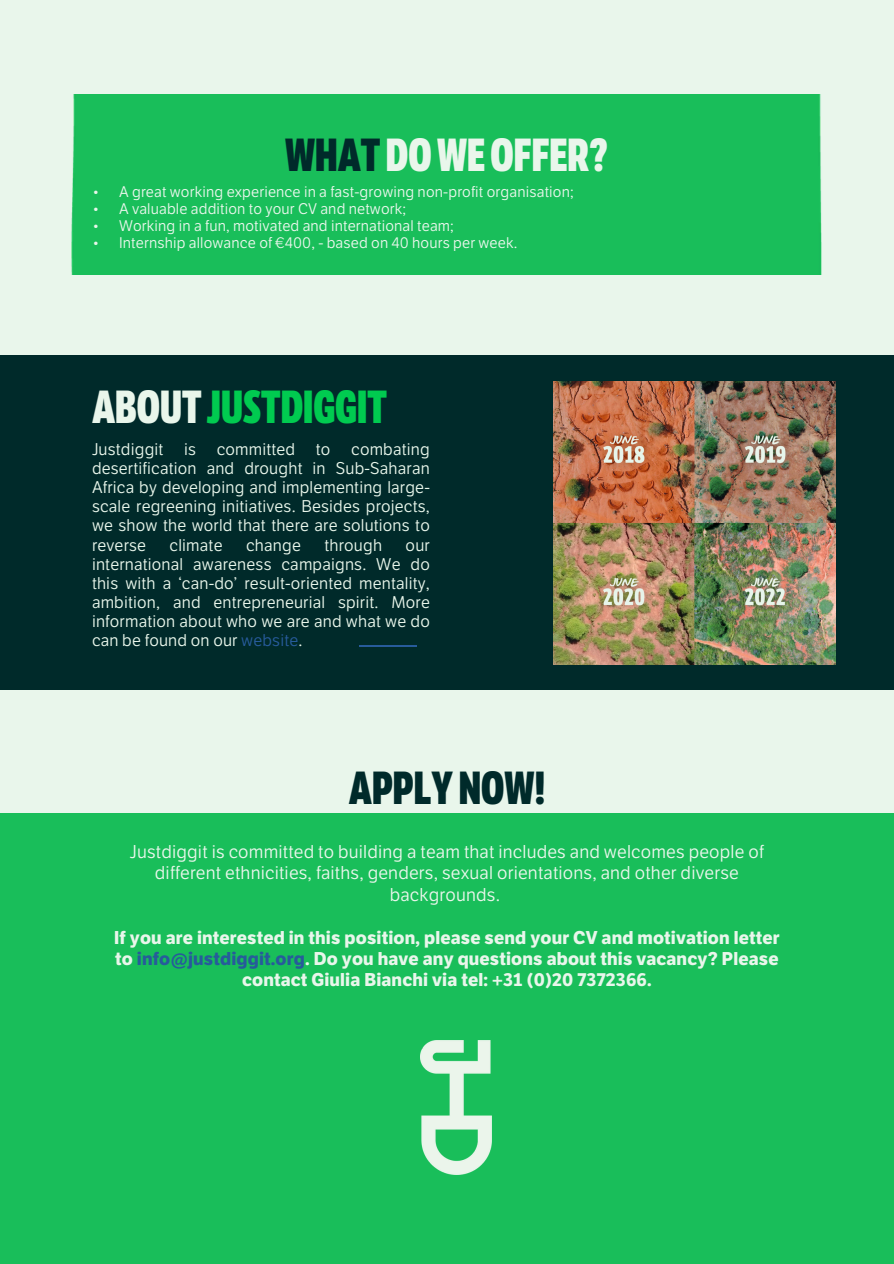
<style>
.page{position:relative;width:894px;height:1264px;background:#fff}
.page>*{position:absolute;margin:0;border:0;box-sizing:border-box;transform-origin:0 0}
.t1{font:800 45px "LFT Etica Compressed";color:#00cb50}
.t2{font:800 45px "LFT Etica Compressed";color:#e9f6eb}
.t3{font:800 45px "LFT Etica Compressed";color:#002a2a}
.t4{font:700 18px/21.5px "LFT Etica";letter-spacing:.01em;color:#e9f6eb;text-align:center}
.t5{font:18px/21.5px "LFT Etica";letter-spacing:.01em;color:#e9f6eb;text-align:center}
.t6{font:16.5px/19.2px "LFT Etica";letter-spacing:.01em;color:#e9f6eb;text-align:justify}
.t7{font:15px/17px "LFT Etica";letter-spacing:.01em;color:#e9f6eb;text-align:justify}
.s1{color:#002a2a}
.s2{color:#e9f6eb}
.s3{color:#275b9b}
</style>
<div class="page">
<div style="left:0;top:0;width:893px;height:1263px;background:#e9f6eb"></div>
<div style="left:0;top:355px;width:893px;height:335px;background:#002a2a"></div>
<hr style="left:359px;top:645px;width:57px;height:1px;background:#275b9b">
<div style="left:0;top:813px;width:893px;height:450px;background:#19be5a"></div>
<img style="left:553px;top:381px;width:282px;height:283px">
<div style="left:71px;top:95px;width:751px;height:180px;background:#19be5a"></div>
<img style="left:420px;top:1040px;width:71px;height:133px">
<h1 class="t2" style="left:285px;top:129px;width:324px"><span class="s1">WHAT</span>DOWEOFFER?</h1>
<p class="t7" style="left:92px;top:183px;width:9px">• • • •</p>
<p class="t7" style="left:119px;top:183px;width:456px;text-align:left">A great working experience in a fast-growing non-profit organisation; A valuable addition to your CV and network;<br>Working in a fun, motivated and international team;<br>Internship allowance of €400, - based on 40 hours per week.</p>
<h1 class="t1" style="left:92px;top:381px;width:296px"><span class="s2">ABOUT</span> JUSTDIGGIT</h1>
<p class="t6" style="left:92px;top:440px;width:73px">Justdiggit</p>
<p class="t6" style="left:184px;top:440px;width:13px">is</p>
<p class="t6" style="left:217px;top:440px;width:80px">committed</p>
<p class="t6" style="left:316px;top:440px;width:16px">to</p>
<p class="t6" style="left:92px;top:440px;width:339px;text-indent:259px">combating desertification and drought in Sub-Saharan Africa by developing and implementing large&shy;scale regreening initiatives. Besides projects, we show the world that there are solutions to reverse</p>
<p class="t6" style="left:170px;top:535px;width:54px">climate</p>
<p class="t6" style="left:246px;top:535px;width:56px">change</p>
<p class="t6" style="left:324px;top:535px;width:59px">through</p>
<p class="t6" style="left:92px;top:535px;width:339px;text-indent:313px">our international awareness campaigns. We do this with a ‘can-do’ result-oriented mentality, ambition, and entrepreneurial spirit. More information about who we are and what we do can be found on our <span class="s3">website</span>.</p>
<h1 class="t3" style="left:348px;top:762px;width:198px">APPLYNOW!</h1>
<p class="t5" style="left:130px;top:841px;width:635px">Justdiggit is committed to building a team that includes and welcomes people of different ethnicities, faiths, genders, sexual orientations, and other diverse backgrounds.</p>
<p class="t4" style="left:114px;top:926px;width:666px">If you are interested in this position, please send your CV and motivation letter to <span class="s3">info@justdiggit.org</span>. Do you have any questions about this vacancy? Please contact Giulia Bianchi via tel: +31 (0)20 7372366.</p>
</div>
